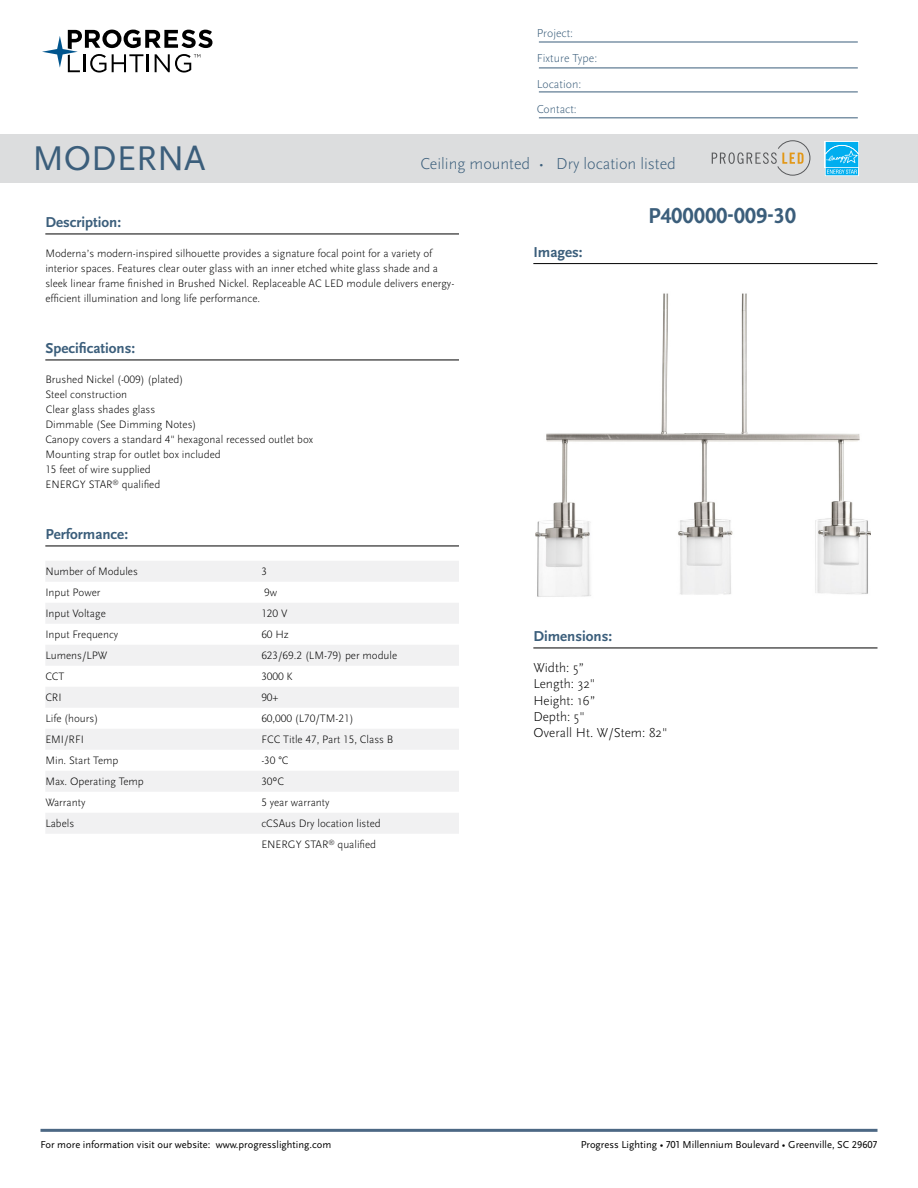
<style>
.page{position:relative;width:918px;height:1188px;background:#fff}
.page>*{position:absolute;margin:0;border:0;box-sizing:border-box;transform-origin:0 0}
.t1{font:35.85px "Scala Sans Pro";color:#3b5e7b}
.t2{font:700 22.5px "Scala Sans Pro";color:#3b5e7b}
.t3{font:300 16.5px "Scala Sans Pro";color:#3b5e7b}
.t4{font:700 15px "Scala Sans Pro";color:#3b5e7b}
.t5{font:300 13.5px/16.2px "Scala Sans Pro";color:#000}
.t6{font:300 12px/25.5px "Scala Sans Pro";color:#3b5e7b}
.t7{font:300 11.25px/15px "Scala Sans Pro";color:#000}
.t8{font:10.5px "Scala Sans Pro";color:#000}
</style>
<div class="page">
<svg style="left:42px;top:30px;width:170px;height:43px"></svg>
<hr style="left:40px;top:1129px;width:838px;height:3px;background:#4c6884">
<hr style="left:539px;top:42px;width:319px;height:1px;background:#3b5e7b">
<hr style="left:539px;top:68px;width:319px;height:1px;background:#3b5e7b">
<hr style="left:539px;top:92px;width:319px;height:1px;background:#3b5e7b">
<hr style="left:539px;top:118px;width:319px;height:1px;background:#3b5e7b">
<hr style="left:533px;top:263px;width:344px;height:1px;background:#000">
<hr style="left:45px;top:234px;width:414px;height:1px;background:#000">
<hr style="left:45px;top:360px;width:414px;height:1px;background:#000">
<hr style="left:45px;top:546px;width:414px;height:1px;background:#000">
<div style="left:45px;top:561px;width:414px;height:21px;background:#f1f1f2"></div>
<div style="left:45px;top:603px;width:414px;height:21px;background:#f1f1f2"></div>
<div style="left:45px;top:645px;width:414px;height:21px;background:#f1f1f2"></div>
<div style="left:45px;top:687px;width:414px;height:21px;background:#f1f1f2"></div>
<div style="left:45px;top:729px;width:414px;height:21px;background:#f1f1f2"></div>
<div style="left:45px;top:771px;width:414px;height:21px;background:#f1f1f2"></div>
<div style="left:45px;top:813px;width:414px;height:21px;background:#f1f1f2"></div>
<div style="left:0;top:134px;width:918px;height:49px;background:#dcddde"></div>
<img style="left:536px;top:293px;width:334px;height:304px">
<svg style="left:712px;top:141px;width:98px;height:34px"></svg>
<hr style="left:533px;top:648px;width:344px;height:1px;background:#000">
<div style="left:825px;top:141px;width:34px;height:27px;background:#f2fafe"></div>
<svg style="left:825px;top:142px;width:34px;height:34px"></svg>
<p class="t6" style="left:537px;top:20px;width:62px">Project:<br>Fixture Type:<br>Location:<br>Contact:</p>
<h1 class="t1" style="left:32px;top:137px;width:175px">MODERNA</h1>
<h3 class="t3" style="left:421px;top:154px;width:257px">Ceiling mounted • Dry location listed</h3>
<h2 class="t2" style="left:648px;top:202px;width:150px">P400000-009-30</h2>
<h3 class="t4" style="left:45px;top:213px;width:77px">Description:</h3>
<p class="t7" style="left:45px;top:246px;width:411px">Moderna’s modern-inspired silhouette provides a signature focal point for a variety of interior spaces. Features clear outer glass with an inner etched white glass shade and a sleek linear frame finished in Brushed Nickel. Replaceable AC LED module delivers energy&shy;efficient illumination and long life performance.</p>
<h3 class="t4" style="left:45px;top:339px;width:91px">Specifications:</h3>
<p class="t7" style="left:45px;top:372px;width:269px">Brushed Nickel (-009) (plated)<br>Steel construction<br>Clear glass shades glass<br>Dimmable (See Dimming Notes)<br>Canopy covers a standard 4" hexagonal recessed outlet box<br>Mounting strap for outlet box included<br>15 feet of wire supplied<br>ENERGY STAR<sup>®</sup> qualified</p>
<h3 class="t4" style="left:45px;top:525px;width:84px">Performance:</h3>
<p class="t7" style="left:45px;top:564px;width:94px">Number of Modules</p>
<p class="t7" style="left:261px;top:564px;width:7px">3</p>
<p class="t7" style="left:45px;top:585px;width:57px">Input Power</p>
<p class="t7" style="left:264px;top:585px;width:14px">9w</p>
<p class="t7" style="left:45px;top:606px;width:62px">Input Voltage</p>
<p class="t7" style="left:261px;top:606px;width:28px">120 V</p>
<p class="t7" style="left:45px;top:627px;width:74px">Input Frequency</p>
<p class="t7" style="left:261px;top:627px;width:29px">60 Hz</p>
<p class="t7" style="left:45px;top:648px;width:64px">Lumens/LPW</p>
<p class="t7" style="left:261px;top:648px;width:137px">623/69.2 (LM-79) per module</p>
<p class="t7" style="left:45px;top:669px;width:21px">CCT</p>
<p class="t7" style="left:261px;top:669px;width:33px">3000 K</p>
<p class="t7" style="left:45px;top:690px;width:18px">CRI</p>
<p class="t7" style="left:261px;top:690px;width:19px">90+</p>
<p class="t7" style="left:45px;top:711px;width:54px">Life (hours)</p>
<p class="t7" style="left:261px;top:711px;width:94px">60,000 (L70/TM-21)</p>
<p class="t7" style="left:45px;top:732px;width:40px">EMI/RFI</p>
<p class="t7" style="left:261px;top:732px;width:134px">FCC Title 47, Part 15, Class B</p>
<p class="t7" style="left:45px;top:753px;width:75px">Min. Start Temp</p>
<p class="t7" style="left:261px;top:753px;width:29px">-30 °C</p>
<p class="t7" style="left:45px;top:774px;width:100px">Max. Operating Temp</p>
<p class="t7" style="left:261px;top:774px;width:24px">30ºC</p>
<p class="t7" style="left:45px;top:795px;width:42px">Warranty</p>
<p class="t7" style="left:261px;top:795px;width:70px">5 year warranty</p>
<p class="t7" style="left:45px;top:816px;width:30px">Labels</p>
<p class="t7" style="left:261px;top:813px;width:121px;line-height:21px">cCSAus Dry location listed<br>ENERGY STAR<sup>®</sup> qualified</p>
<h3 class="t4" style="left:533px;top:243px;width:51px">Images:</h3>
<h3 class="t4" style="left:533px;top:627px;width:80px">Dimensions:</h3>
<p class="t5" style="left:533px;top:660px;width:136px">Width: 5”<br>Length: 32"<br>Height: 16”<br>Depth: 5"<br>Overall Ht. W/Stem: 82"</p>
<p class="t8" style="left:40px;top:1139px;width:292px">For more information visit our website: www.progresslighting.com</p>
<p class="t8" style="left:581px;top:1138px;width:298px">Progress Lighting • 701 Millennium Boulevard • Greenville, SC 29607</p>
</div>
